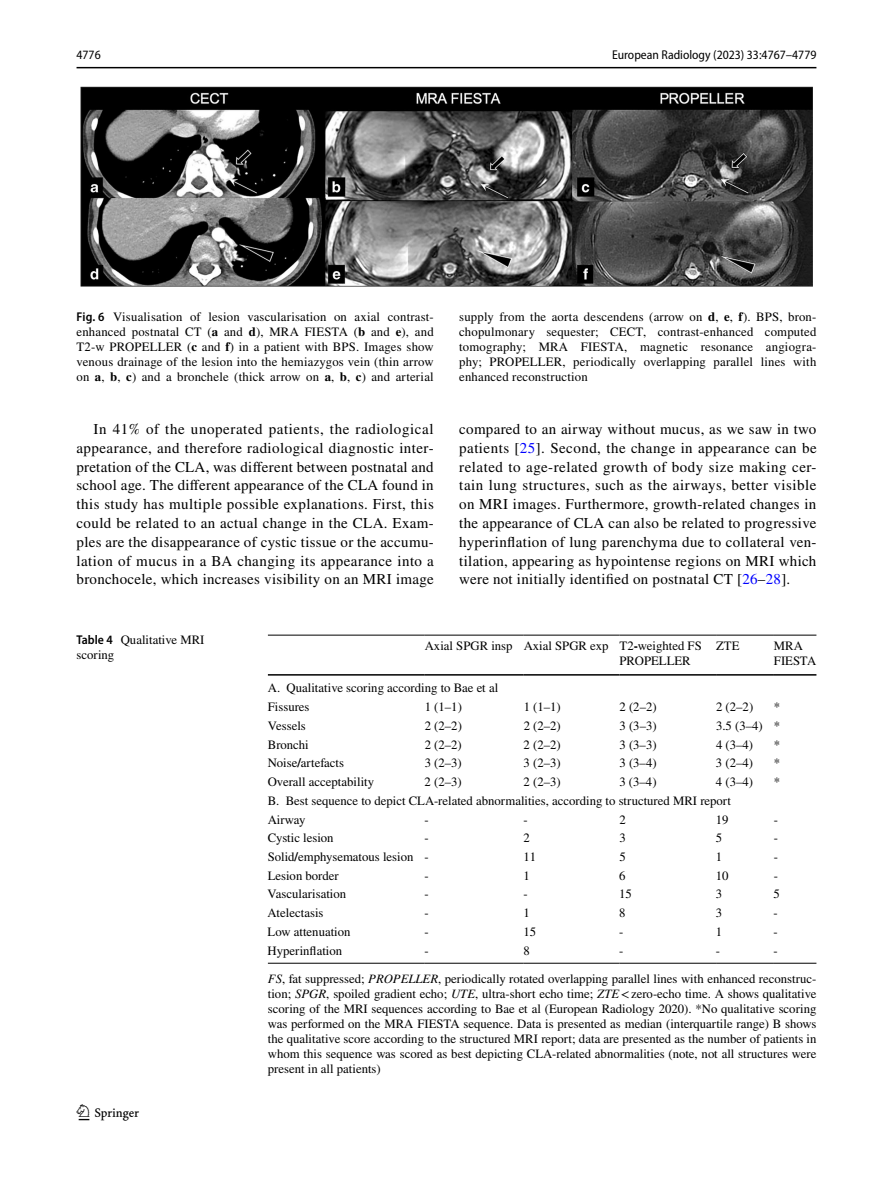
<style>
.page{position:relative;width:893px;height:1187px;background:#fff}
.page>*{position:absolute;margin:0;border:0;box-sizing:border-box;transform-origin:0 0}
.t1{font:22.5px "Springnew Regular 2";color:#000}
.t2{font:15px/18.8px "STIX";letter-spacing:.02em;color:#000;text-align:justify}
.t3{font:12.75px/15px "STIX";color:#000}
.t4{font:semi-condensed 12.75px "Myriad Pro";color:#000}
.s1{font-family:"Myriad Pro";font-weight:600;font-stretch:semi-condensed}
.s2{font-weight:700}
.s3{color:#00f}
.s4{font-style:italic}
</style>
<div class="page">
<hr style="left:77px;top:67px;width:739px;height:1px;background:#000">
<img style="left:81px;top:87px;width:731px;height:199px">
<hr style="left:268px;top:634px;width:157px;height:1px;background:#000">
<hr style="left:268px;top:674px;width:157px;height:1px;background:#000">
<hr style="left:425px;top:634px;width:99px;height:1px;background:#000">
<hr style="left:425px;top:674px;width:99px;height:1px;background:#000">
<hr style="left:524px;top:634px;width:95px;height:1px;background:#000">
<hr style="left:524px;top:674px;width:95px;height:1px;background:#000">
<hr style="left:619px;top:634px;width:97px;height:1px;background:#000">
<hr style="left:619px;top:674px;width:97px;height:1px;background:#000">
<hr style="left:716px;top:634px;width:58px;height:1px;background:#000">
<hr style="left:716px;top:674px;width:58px;height:1px;background:#000">
<hr style="left:774px;top:634px;width:42px;height:1px;background:#000">
<hr style="left:774px;top:674px;width:42px;height:1px;background:#000">
<hr style="left:268px;top:962px;width:157px;height:1px;background:#000">
<hr style="left:425px;top:962px;width:99px;height:1px;background:#000">
<hr style="left:524px;top:962px;width:95px;height:1px;background:#000">
<hr style="left:619px;top:962px;width:97px;height:1px;background:#000">
<hr style="left:716px;top:962px;width:58px;height:1px;background:#000">
<hr style="left:774px;top:962px;width:42px;height:1px;background:#000">
<p class="t4" style="left:77px;top:48px;width:26px">4776</p>
<p class="t4" style="left:612px;top:48px;width:206px">European Radiology (2023) 33:4767–4779</p>
<p class="t3" style="left:77px;top:310px;width:359px;text-align:justify"><span class="s1">Fig. 6</span> Visualisation of lesion vascularisation on axial contrast&shy;enhanced postnatal CT (<span class="s2">a</span> and <span class="s2">d</span>), MRA FIESTA (<span class="s2">b</span> and <span class="s2">e</span>), and T2-w PROPELLER (<span class="s2">c</span> and <span class="s2">f</span>) in a patient with BPS. Images show venous drainage of the lesion into the hemiazygos vein (thin arrow on <span class="s2">a</span>, <span class="s2">b</span>, <span class="s2">c</span>) and a bronchele (thick arrow on <span class="s2">a</span>, <span class="s2">b</span>, <span class="s2">c</span>) and arterial</p>
<p class="t3" style="left:459px;top:310px;width:359px;text-align:justify">supply from the aorta descendens (arrow on <span class="s2">d</span>, <span class="s2">e</span>, <span class="s2">f</span>). BPS, bron&shy;chopulmonary sequester; CECT, contrast-enhanced computed tomography; MRA FIESTA, magnetic resonance angiogra&shy;phy; PROPELLER, periodically overlapping parallel lines with enhanced reconstruction</p>
<p class="t2" style="left:77px;top:421px;width:359px;text-indent:17px">In 41% of the unoperated patients, the radiological appearance, and therefore radiological diagnostic inter&shy;pretation of the CLA, was different between postnatal and school age. The different appearance of the CLA found in this study has multiple possible explanations. First, this could be related to an actual change in the CLA. Exam&shy;ples are the disappearance of cystic tissue or the accumu&shy;lation of mucus in a BA changing its appearance into a bronchocele, which increases visibility on an MRI image</p>
<p class="t2" style="left:459px;top:421px;width:359px">compared to an airway without mucus, as we saw in two patients [<span class="s3">25</span>]. Second, the change in appearance can be related to age-related growth of body size making cer&shy;tain lung structures, such as the airways, better visible on MRI images. Furthermore, growth-related changes in the appearance of CLA can also be related to progressive hyperinflation of lung parenchyma due to collateral ven&shy;tilation, appearing as hypointense regions on MRI which were not initially identified on postnatal CT [<span class="s3">26</span>–<span class="s3">28</span>].</p>
<p class="t3" style="left:77px;top:633px;width:129px"><span class="s1">Table 4</span> Qualitative MRI scoring</p>
<h1 class="t1" style="left:79px;top:1104px;width:62px">1 3</h1>
<p class="t3" style="left:619px;top:639px;width:84px;text-indent:-195px">Axial SPGR insp Axial SPGR exp T2<span class="s2">-</span>weighted FS<br>PROPELLER</p>
<p class="t3" style="left:716px;top:639px;width:25px">ZTE</p>
<p class="t3" style="left:774px;top:639px;width:44px">MRA<br>FIESTA</p>
<p class="t3" style="left:268px;top:679px;width:232px;line-height:18.8px">A. Qualitative scoring according to Bae et al<br>Fissures</p>
<p class="t3" style="left:425px;top:700px;width:39px">1 (1–1)</p>
<p class="t3" style="left:524px;top:700px;width:39px">1 (1–1)</p>
<p class="t3" style="left:619px;top:700px;width:39px">2 (2–2)</p>
<p class="t3" style="left:716px;top:700px;width:39px">2 (2–2)</p>
<p class="t3" style="left:774px;top:700px;width:8px">*</p>
<p class="t3" style="left:268px;top:719px;width:40px">Vessels</p>
<p class="t3" style="left:425px;top:719px;width:39px">2 (2–2)</p>
<p class="t3" style="left:524px;top:719px;width:39px">2 (2–2)</p>
<p class="t3" style="left:619px;top:719px;width:39px">3 (3–3)</p>
<p class="t3" style="left:716px;top:719px;width:66px">3.5 (3–4) *</p>
<p class="t3" style="left:268px;top:737px;width:42px">Bronchi</p>
<p class="t3" style="left:425px;top:737px;width:39px">2 (2–2)</p>
<p class="t3" style="left:524px;top:737px;width:39px">2 (2–2)</p>
<p class="t3" style="left:619px;top:737px;width:39px">3 (3–3)</p>
<p class="t3" style="left:716px;top:737px;width:39px">4 (3–4)</p>
<p class="t3" style="left:774px;top:737px;width:8px">*</p>
<p class="t3" style="left:268px;top:756px;width:78px">Noise<span class="s2">/</span>artefacts</p>
<p class="t3" style="left:425px;top:756px;width:39px">3 (2–3)</p>
<p class="t3" style="left:524px;top:756px;width:39px">3 (2–3)</p>
<p class="t3" style="left:619px;top:756px;width:39px">3 (3–4)</p>
<p class="t3" style="left:716px;top:756px;width:39px">3 (2–4)</p>
<p class="t3" style="left:774px;top:756px;width:8px">*</p>
<p class="t3" style="left:268px;top:775px;width:108px">Overall acceptability</p>
<p class="t3" style="left:425px;top:775px;width:39px">2 (2–3)</p>
<p class="t3" style="left:524px;top:775px;width:39px">2 (2–3)</p>
<p class="t3" style="left:619px;top:775px;width:39px">3 (3–4)</p>
<p class="t3" style="left:716px;top:775px;width:39px">4 (3–4)</p>
<p class="t3" style="left:774px;top:775px;width:8px">*</p>
<p class="t3" style="left:268px;top:792px;width:465px;line-height:18.8px">B. Best sequence to depict CLA-related abnormalities, according to structured MRI report<br>Airway</p>
<p class="t3" style="left:425px;top:812px;width:6px">-</p>
<p class="t3" style="left:524px;top:812px;width:6px">-</p>
<p class="t3" style="left:619px;top:812px;width:8px">2</p>
<p class="t3" style="left:716px;top:812px;width:14px">19</p>
<p class="t3" style="left:774px;top:812px;width:6px">-</p>
<p class="t3" style="left:268px;top:831px;width:67px">Cystic lesion</p>
<p class="t3" style="left:425px;top:831px;width:6px">-</p>
<p class="t3" style="left:523px;top:831px;width:8px">2</p>
<p class="t3" style="left:619px;top:831px;width:8px">3</p>
<p class="t3" style="left:716px;top:831px;width:8px">5</p>
<p class="t3" style="left:774px;top:831px;width:6px">-</p>
<p class="t3" style="left:268px;top:850px;width:163px">Solid<span class="s2">/</span>emphysematous lesion -</p>
<p class="t3" style="left:523px;top:850px;width:14px">11</p>
<p class="t3" style="left:619px;top:850px;width:8px">5</p>
<p class="t3" style="left:716px;top:850px;width:8px">1</p>
<p class="t3" style="left:774px;top:850px;width:6px">-</p>
<p class="t3" style="left:268px;top:868px;width:73px">Lesion border</p>
<p class="t3" style="left:425px;top:868px;width:6px">-</p>
<p class="t3" style="left:523px;top:868px;width:8px">1</p>
<p class="t3" style="left:619px;top:868px;width:8px">6</p>
<p class="t3" style="left:716px;top:868px;width:14px">10</p>
<p class="t3" style="left:774px;top:868px;width:6px">-</p>
<p class="t3" style="left:268px;top:887px;width:80px">Vascularisation</p>
<p class="t3" style="left:424px;top:887px;width:6px">-</p>
<p class="t3" style="left:523px;top:887px;width:6px">-</p>
<p class="t3" style="left:619px;top:887px;width:14px">15</p>
<p class="t3" style="left:716px;top:887px;width:8px">3</p>
<p class="t3" style="left:774px;top:887px;width:8px">5</p>
<p class="t3" style="left:268px;top:906px;width:57px">Atelectasis</p>
<p class="t3" style="left:424px;top:906px;width:6px">-</p>
<p class="t3" style="left:523px;top:906px;width:8px">1</p>
<p class="t3" style="left:619px;top:906px;width:8px">8</p>
<p class="t3" style="left:716px;top:906px;width:8px">3</p>
<p class="t3" style="left:774px;top:906px;width:6px">-</p>
<p class="t3" style="left:268px;top:924px;width:84px">Low attenuation</p>
<p class="t3" style="left:424px;top:924px;width:6px">-</p>
<p class="t3" style="left:523px;top:924px;width:14px">15</p>
<p class="t3" style="left:619px;top:924px;width:6px">-</p>
<p class="t3" style="left:716px;top:924px;width:8px">1</p>
<p class="t3" style="left:774px;top:924px;width:6px">-</p>
<p class="t3" style="left:268px;top:943px;width:76px">Hyperinflation</p>
<p class="t3" style="left:424px;top:943px;width:6px">-</p>
<p class="t3" style="left:523px;top:943px;width:8px">8</p>
<p class="t3" style="left:619px;top:943px;width:6px">-</p>
<p class="t3" style="left:716px;top:943px;width:6px">-</p>
<p class="t3" style="left:774px;top:943px;width:6px">-</p>
<p class="t3" style="left:268px;top:972px;width:550px;text-align:justify"><span class="s4">FS</span>, fat suppressed; <span class="s4">PROPELLER</span>, periodically rotated overlapping parallel lines with enhanced reconstruc&shy;tion; <span class="s4">SPGR</span>, spoiled gradient echo; <span class="s4">UTE</span>, ultra-short echo time; <span class="s4">ZTE</span>&lt;zero-echo time. A shows qualitative scoring of the MRI sequences according to Bae et al (European Radiology 2020). *No qualitative scoring was performed on the MRA FIESTA sequence. Data is presented as median (interquartile range) B shows the qualitative score according to the structured MRI report; data are presented as the number of patients in whom this sequence was scored as best depicting CLA-related abnormalities (note, not all structures were present in all patients)</p>
</div>
